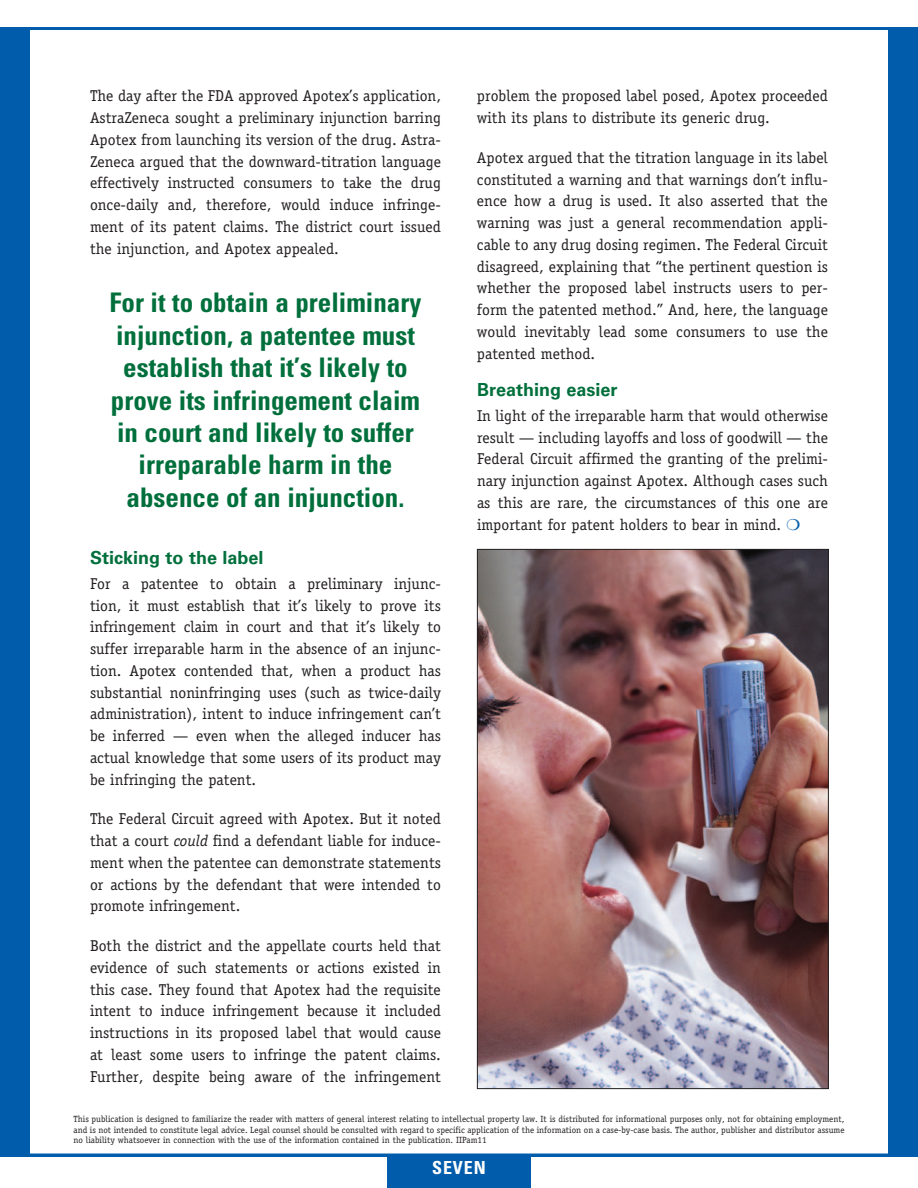
<style>
.page{position:relative;width:918px;height:1188px;background:#fff}
.page>*{position:absolute;margin:0;border:0;box-sizing:border-box;transform-origin:0 0}
.t1{font:700 condensed 27px/32.4px "Univers LT Std";color:#006f3c;text-align:center}
.t2{font:700 18px "Univers LT Std";color:#006f3c}
.t3{font:700 condensed 18px "Univers LT Std";letter-spacing:.05em;color:#fff}
.t4{font:15.75px/21.8px "Officina Serif Std";color:#231f20;text-align:justify}
.t5{font:9px/10.5px "Officina Serif Std";color:#231f20;text-align:justify}
.s1{font-style:italic}
</style>
<div class="page">
<div style="left:0;top:27px;width:918px;height:1129px;background:#015dab"></div>
<div style="left:27px;top:27px;width:864px;height:1129px;background:#fff;border:3px solid #015dab"></div>
<div style="left:387px;top:1156px;width:144px;height:32px;background:#015dab"></div>
<img style="left:479px;top:551px;width:348px;height:536px">
<p class="t4" style="left:90px;top:85px;width:353px">The day after the FDA approved Apotex’s application, AstraZeneca sought a preliminary injunction barring Apotex from launching its version of the drug. Astra-Zeneca argued that the downward-titration language effectively instructed consumers to take the drug once-daily and, therefore, would induce infringe&shy;ment of its patent claims. The district court issued the injunction, and Apotex appealed.</p>
<h1 class="t1" style="left:110px;top:286px;width:313px">For it to obtain a preliminary injunction, a patentee must establish that it’s likely to prove its infringement claim in court and likely to suffer irreparable harm in the absence of an injunction.</h1>
<p class="t2" style="left:90px;top:547px;width:175px">Sticking to the label</p>
<p class="t4" style="left:90px;top:573px;width:353px">For a patentee to obtain a preliminary injunc&shy;tion, it must establish that it’s likely to prove its infringement claim in court and that it’s likely to suffer irreparable harm in the absence of an injunc&shy;tion. Apotex contended that, when a product has substantial noninfringing uses (such as twice-daily administration), intent to induce infringement can’t be inferred — even when the alleged inducer has actual knowledge that some users of its product may be infringing the patent.</p>
<p class="t4" style="left:90px;top:808px;width:353px">The Federal Circuit agreed with Apotex. But it noted that a court <span class="s1">could</span> find a defendant liable for induce&shy;ment when the patentee can demonstrate statements or actions by the defendant that were intended to promote infringement.</p>
<p class="t4" style="left:90px;top:935px;width:353px">Both the district and the appellate courts held that evidence of such statements or actions existed in this case. They found that Apotex had the requisite intent to induce infringement because it included instructions in its proposed label that would cause at least some users to infringe the patent claims.<br>Further, despite being aware of the infringement</p>
<p class="t4" style="left:477px;top:85px;width:352px">problem the proposed label posed, Apotex proceeded with its plans to distribute its generic drug.</p>
<p class="t4" style="left:477px;top:147px;width:353px">Apotex argued that the titration language in its label constituted a warning and that warnings don’t influ&shy;ence how a drug is used. It also asserted that the warning was just a general recommendation appli&shy;cable to any drug dosing regimen. The Federal Circuit disagreed, explaining that “the pertinent question is whether the proposed label instructs users to per&shy;form the patented method.” And, here, the language would inevitably lead some consumers to use the patented method.</p>
<p class="t2" style="left:477px;top:379px;width:142px">Breathing easier</p>
<p class="t4" style="left:477px;top:405px;width:353px">In light of the irreparable harm that would otherwise result — including layoffs and loss of goodwill — the Federal Circuit affirmed the granting of the prelimi&shy;nary injunction against Apotex. Although cases such as this are rare, the circumstances of this one are important for patent holders to bear in mind.</p>
<p class="t5" style="left:74px;top:1114px;width:773px">This publication is designed to familiarize the reader with matters of general interest relating to intellectual property law. It is distributed for informational purposes only, not for obtaining employment, and is not intended to constitute legal advice. Legal counsel should be consulted with regard to specific application of the information on a case-by-case basis. The author, publisher and distributor assume no liability whatsoever in connection with the use of the information contained in the publication. IIPam11</p>
<p class="t3" style="left:432px;top:1157px;width:55px">SEVEN</p>
</div>
